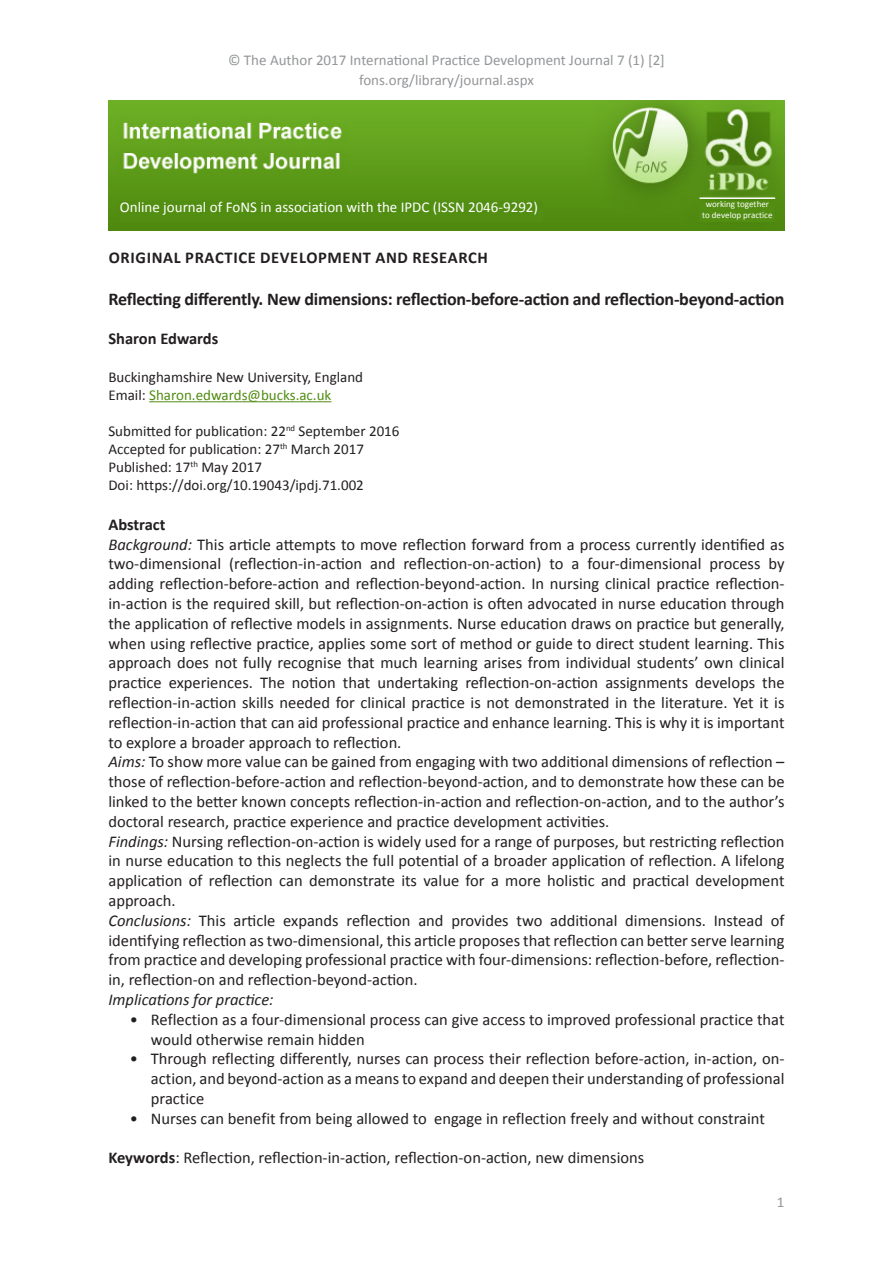
<style>
.page{position:relative;width:893px;height:1263px;background:#fff}
.page>*{position:absolute;margin:0;border:0;box-sizing:border-box;transform-origin:0 0}
.Paper_Title{font:700 18px "Calibri";letter-spacing:-.015em;color:#231f20}
.Body{font:16.5px/19.8px "Calibri";color:#231f20;text-align:justify}
.PAPER_TYPE{font:700 16.5px "Calibri";letter-spacing:.04em;color:#231f20}
.Body-2{font:italic 16.5px "Calibri";color:#231f20}
.Author_Name{font:700 16.5px "Calibri";color:#231f20}
.Xhead_1{font:700 16.5px "Calibri";color:#231f20}
.Submit_accept{font:15px/18px "Calibri";color:#231f20}
.Page_number{font:15px "Calibri";color:#939598}
.t1{font:15px "Calibri";color:#fff}
.Workplace{font:15px "Calibri";color:#231f20}
.Workplace-2{font:15px "Calibri";color:#508c11}
.t2{font:9px/10.5px "Calibri";color:#fff;text-align:center}
.s1{color:#231f20}
.s2{font-style:italic}
.s3{font-weight:700}
</style>
<div class="page">
<hr style="left:149px;top:401px;width:182px;height:1px;background:#508c11">
<img style="left:108px;top:101px;width:676px;height:129px">
<div style="left:699px;top:201px;width:76px;height:21px;background:#528e12"></div>
<hr style="left:699px;top:197px;width:76px;height:2px;background:#fff">
<div style="left:120px;top:201px;width:422px;height:21px;background:#528e12"></div>
<p class="Page_number" style="left:228px;top:51px;width:438px">© The Author 2017 International Practice Development Journal 7 (1) [2]</p>
<p class="Page_number" style="left:359px;top:71px;width:176px">fons.org/library/journal.aspx</p>
<p class="t1" style="left:120px;top:198px;width:420px">Online journal of FoNS in association with the IPDC (ISSN 2046-9292)</p>
<p class="t2" style="left:702px;top:199px;width:72px">working together to develop practice</p>
<p class="PAPER_TYPE" style="left:109px;top:247px;width:381px">ORIGINAL PRACTICE DEVELOPMENT AND RESEARCH</p>
<p class="Paper_Title" style="left:108px;top:287px;width:677px">Reflecting differently. New dimensions: reflection-before-action and reflection-beyond-action</p>
<p class="Author_Name" style="left:108px;top:328px;width:111px">Sharon Edwards</p>
<p class="Workplace" style="left:108px;top:368px;width:256px">Buckinghamshire New University, England</p>
<p class="Workplace-2" style="left:108px;top:386px;width:225px"><span class="s1">Email:</span> Sharon.edwards@bucks.ac.uk</p>
<p class="Submit_accept" style="left:108px;top:422px;width:293px">Submitted for publication: 22<sup>nd</sup> September 2016<br>Accepted for publication: 27<sup>th</sup> March 2017<br>Published: 17<sup>th</sup> May 2017<br>Doi: https://doi.org/10.19043/ipdj.71.002</p>
<p class="Xhead_1" style="left:108px;top:514px;width:59px">Abstract</p>
<p class="Body" style="left:108px;top:534px;width:678px"><span class="s2">Background:</span> This article attempts to move reflection forward from a process currently identified as two-dimensional (reflection-in-action and reflection-on-action) to a four-dimensional process by adding reflection-before-action and reflection-beyond-action. In nursing clinical practice reflection&shy;in-action is the required skill, but reflection-on-action is often advocated in nurse education through the application of reflective models in assignments. Nurse education draws on practice but generally, when using reflective practice, applies some sort of method or guide to direct student learning. This approach does not fully recognise that much learning arises from individual students’ own clinical practice experiences. The notion that undertaking reflection-on-action assignments develops the reflection-in-action skills needed for clinical practice is not demonstrated in the literature. Yet it is reflection-in-action that can aid professional practice and enhance learning. This is why it is important to explore a broader approach to reflection.</p>
<p class="Body" style="left:108px;top:752px;width:678px"><span class="s2">Aims:</span> To show more value can be gained from engaging with two additional dimensions of reflection – those of reflection-before-action and reflection-beyond-action, and to demonstrate how these can be linked to the better known concepts reflection-in-action and reflection-on-action, and to the author’s doctoral research, practice experience and practice development activities.</p>
<p class="Body" style="left:108px;top:831px;width:678px"><span class="s2">Findings:</span> Nursing reflection-on-action is widely used for a range of purposes, but restricting reflection in nurse education to this neglects the full potential of a broader application of reflection. A lifelong application of reflection can demonstrate its value for a more holistic and practical development approach.</p>
<p class="Body" style="left:108px;top:910px;width:678px"><span class="s2">Conclusions:</span> This article expands reflection and provides two additional dimensions. Instead of identifying reflection as two-dimensional, this article proposes that reflection can better serve learning from practice and developing professional practice with four-dimensions: reflection-before, reflection&shy;in, reflection-on and reflection-beyond-action.</p>
<p class="Body-2" style="left:108px;top:988px;width:167px">Implications for practice:</p>
<p class="Body" style="left:151px;top:1009px;width:635px;text-indent:-21px">• Reflection as a four-dimensional process can give access to improved professional practice that would otherwise remain hidden</p>
<p class="Body" style="left:151px;top:1049px;width:635px;text-indent:-21px">• Through reflecting differently, nurses can process their reflection before-action, in-action, on&shy;action, and beyond-action as a means to expand and deepen their understanding of professional practice</p>
<p class="Body" style="left:130px;top:1108px;width:637px">• Nurses can benefit from being allowed to engage in reflection freely and without constraint</p>
<p class="Body" style="left:108px;top:1148px;width:537px"><span class="s3">Keywords</span>: Reflection, reflection-in-action, reflection-on-action, new dimensions</p>
<p class="Page_number" style="left:777px;top:1193px;width:9px">1</p>
</div>
